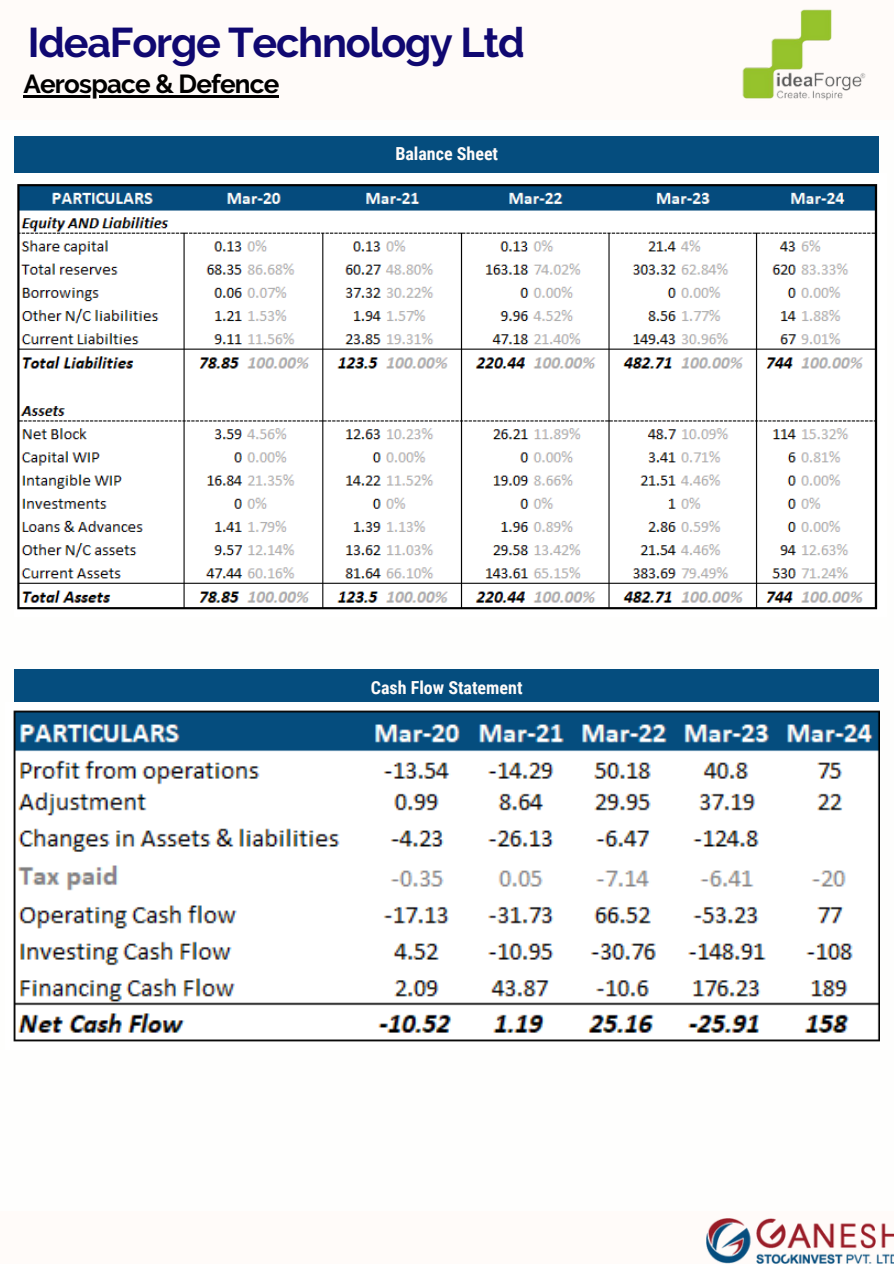
<style>
.page{position:relative;width:894px;height:1264px;background:#fff}
.page>*{position:absolute;margin:0;border:0;box-sizing:border-box;transform-origin:0 0}
.t1{font:700 41.4px "Raleway";letter-spacing:-.03em;color:#100871}
.t2{font:700 26.1px "Raleway";letter-spacing:-.03em;color:#010000}
.t3{font:700 18px "Roboto Condensed";color:#fffbf9}
</style>
<div class="page">
<div style="left:0;top:1210px;width:893px;height:53px;background:#fffbf9"></div>
<img style="left:706px;top:1218px;width:187px;height:45px">
<div style="left:14px;top:137px;width:865px;height:36px;background:#054d7e"></div>
<div style="left:14px;top:670px;width:865px;height:36px;background:#054d7e"></div>
<div style="left:0;top:0;width:893px;height:120px;background:#fffbf9"></div>
<img style="left:742px;top:9px;width:124px;height:92px">
<img style="left:17px;top:184px;width:861px;height:426px">
<img style="left:13px;top:702px;width:866px;height:340px">
<hr style="left:23px;top:95px;width:255px;height:2px;background:#010000">
<p class="t1" style="left:28px;top:18px;width:498px">IdeaForge Technology Ltd</p>
<p class="t2" style="left:23px;top:68px;width:257px">Aerospace &amp; Defence</p>
<h2 class="t3" style="left:395px;top:144px;width:104px">Balance Sheet</h2>
<p class="t3" style="left:371px;top:676px;width:153px">Cash Flow Statement</p>
</div>
